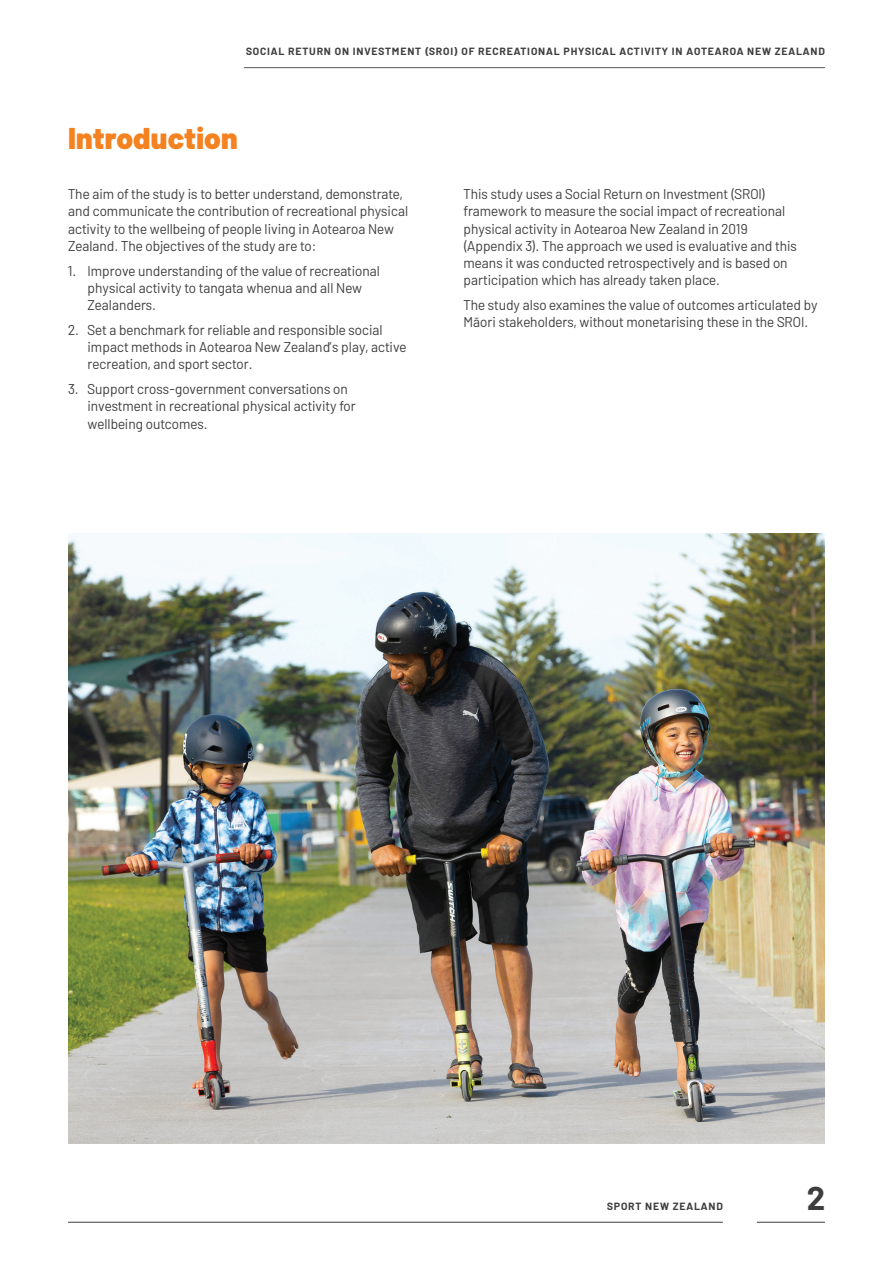
<style>
.page{position:relative;width:893px;height:1263px;background:#fff}
.page>*{position:absolute;margin:0;border:0;box-sizing:border-box;transform-origin:0 0}
.t1{font:700 33px "Barlow";color:#3e3e3f}
.Barlow_Main_Head_Ora{font:900 30px "Barlow";letter-spacing:.005em;color:#f58220}
.Barlow_Text{font:14.25px/17.2px "Barlow";color:#3e3e3f}
.Barlow_Text_Indent{font:14.25px/17.2px "Barlow";color:#3e3e3f}
.t2{font:700 10.5px "Barlow";letter-spacing:.08em;color:#3e3e3f}
</style>
<div class="page">
<img style="left:68px;top:534px;width:757px;height:610px">
<hr style="left:68px;top:1222px;width:655px;height:1px;background:#3e3e3f">
<hr style="left:757px;top:1222px;width:68px;height:1px;background:#3e3e3f">
<hr style="left:244px;top:67px;width:581px;height:1px;background:#57585a">
<p class="t2" style="left:246px;top:44px;width:580px">SOCIAL RETURN ON INVESTMENT (SROI) OF RECREATIONAL PHYSICAL ACTIVITY IN AOTEAROA NEW ZEALAND</p>
<p class="Barlow_Main_Head_Ora" style="left:68px;top:116px;width:171px">Introduction</p>
<p class="Barlow_Text" style="left:68px;top:184px;width:342px">The aim of the study is to better understand, demonstrate, and communicate the contribution of recreational physical activity to the wellbeing of people living in Aotearoa New Zealand. The objectives of the study are to:</p>
<p class="Barlow_Text_Indent" style="left:88px;top:261px;width:294px;text-indent:-20px">1. Improve understanding of the value of recreational physical activity to tangata whenua and all New<br>Zealanders.</p>
<p class="Barlow_Text_Indent" style="left:88px;top:320px;width:320px;text-indent:-20px">2. Set a benchmark for reliable and responsible social impact methods in Aotearoa New Zealand’s play, active recreation, and sport sector.</p>
<p class="Barlow_Text_Indent" style="left:88px;top:379px;width:270px;text-indent:-20px">3. Support cross-government conversations on investment in recreational physical activity for wellbeing outcomes.</p>
<p class="Barlow_Text" style="left:463px;top:184px;width:335px">This study uses a Social Return on Investment (SROI) framework to measure the social impact of recreational physical activity in Aotearoa New Zealand in 2019 (Appendix 3). The approach we used is evaluative and this means it was conducted retrospectively and is based on participation which has already taken place.</p>
<p class="Barlow_Text" style="left:463px;top:295px;width:356px">The study also examines the value of outcomes articulated by<br>Māori stakeholders, without monetarising these in the SROI.</p>
<p class="t2" style="left:607px;top:1198px;width:117px">SPORT NEW ZEALAND</p>
<h1 class="t1" style="left:807px;top:1173px;width:19px">2</h1>
</div>
